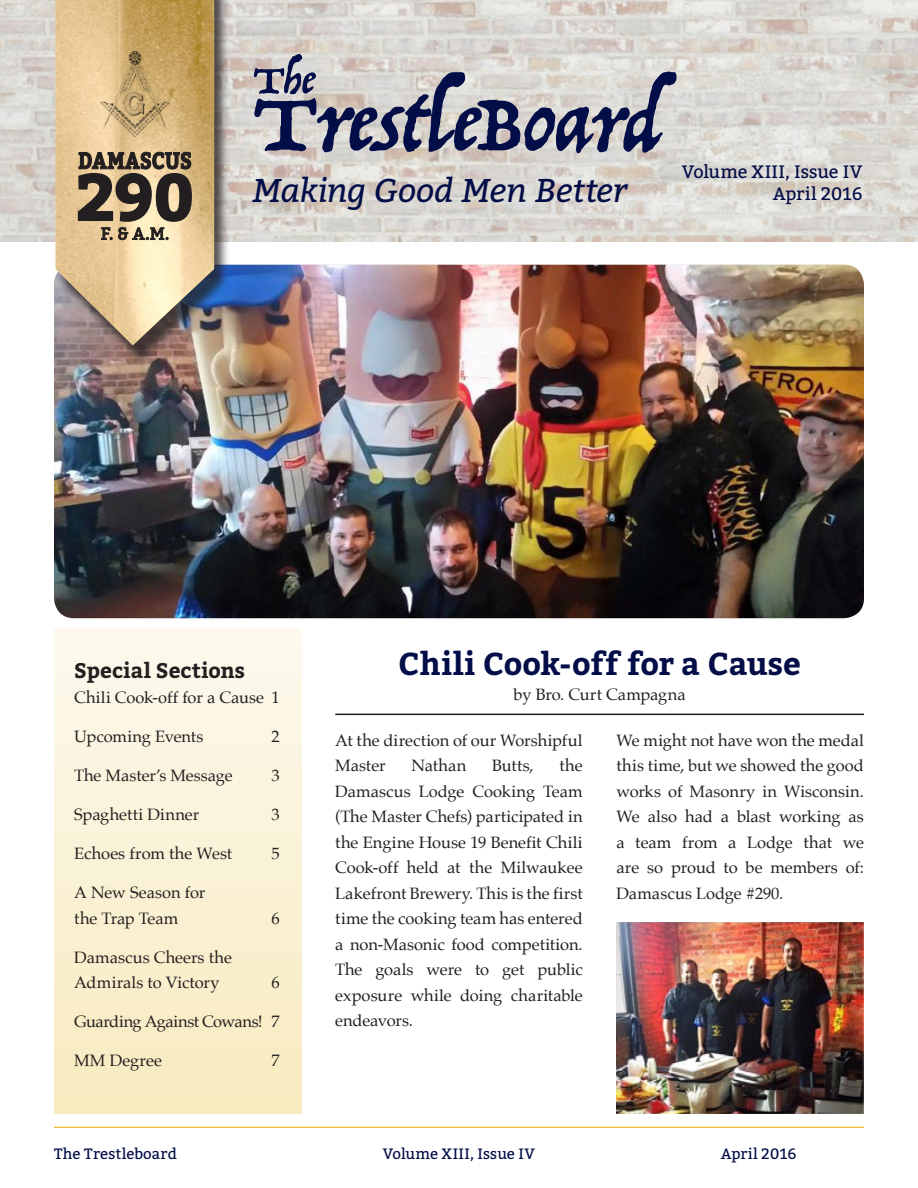
<style>
.page{position:relative;width:918px;height:1188px;background:#fff}
.page>*{position:absolute;margin:0;border:0;box-sizing:border-box;transform-origin:0 0}
.t1{font:italic 33px "Bitter";letter-spacing:-.005em;color:#030d47}
.Main_Title{font:700 31.5px "Bitter";letter-spacing:-.005em;color:#030d47}
.Subtitle{font:700 21px "Bitter";color:#231f20}
.t2{font:18px "Bitter";letter-spacing:-.005em;color:#030d47}
.Copy{font:16.5px/25.5px "Palatino";letter-spacing:-.005em;color:#231f20;text-align:justify}
.TOC_Content{font:16.5px/25.5px "Palatino";letter-spacing:-.005em;color:#231f20}
.TOC_Content-2{font:16.5px "Palatino";letter-spacing:-.035em;color:#231f20}
.Main_Title-2{font:16.5px "Palatino";letter-spacing:-.005em;color:#231f20}
.t3{font:15px "Bitter";letter-spacing:.005em;color:#030d47}
</style>
<div class="page">
<hr style="left:54px;top:1127px;width:810px;height:1px;background:#e3b000">
<hr style="left:335px;top:714px;width:529px;height:1px;background:#231f20">
<img style="left:54px;top:265px;width:810px;height:353px">
<img style="left:0;top:0;width:918px;height:242px">
<svg style="left:254px;top:54px;width:423px;height:99px"></svg>
<div style="left:55px;top:0;width:175px;height:366px;background:#231f20;opacity:.75"></div>
<img style="left:56px;top:0;width:158px;height:345px">
<svg style="left:77px;top:129px;width:116px;height:111px"></svg>
<img style="left:100px;top:52px;width:69px;height:85px">
<div style="left:54px;top:628px;width:248px;height:486px;background:linear-gradient(to bottom,#fdf9ee,#f8ebbf)"></div>
<img style="left:616px;top:923px;width:248px;height:191px">
<p class="t1" style="left:252px;top:167px;width:376px">Making Good Men Better</p>
<p class="t2" style="left:682px;top:159px;width:182px">Volume XIII, Issue IV</p>
<p class="t2" style="left:773px;top:180px;width:91px">April 2016</p>
<p class="Subtitle" style="left:74px;top:654px;width:172px">Special Sections</p>
<p class="TOC_Content" style="left:74px;top:685px;width:207px">Chili Cook-off for a Cause 1</p>
<p class="TOC_Content" style="left:74px;top:724px;width:131px">Upcoming Events</p>
<p class="TOC_Content" style="left:272px;top:724px;width:10px">2</p>
<p class="TOC_Content" style="left:74px;top:763px;width:160px">The Master’s Message</p>
<p class="TOC_Content" style="left:272px;top:763px;width:10px">3</p>
<p class="TOC_Content" style="left:74px;top:802px;width:127px">Spaghetti Dinner</p>
<p class="TOC_Content" style="left:272px;top:802px;width:10px">3</p>
<p class="TOC_Content" style="left:74px;top:841px;width:160px">Echoes from the West</p>
<p class="TOC_Content" style="left:272px;top:841px;width:10px">5</p>
<p class="TOC_Content" style="left:74px;top:880px;width:133px">A New Season for the Trap Team</p>
<p class="TOC_Content" style="left:272px;top:905px;width:10px">6</p>
<p class="TOC_Content" style="left:74px;top:944px;width:159px">Damascus Cheers the<br>Admirals to Victory</p>
<p class="TOC_Content" style="left:272px;top:970px;width:10px">6</p>
<p class="TOC_Content-2" style="left:74px;top:1008px;width:207px">Guarding Against Cowans! 7</p>
<p class="TOC_Content" style="left:74px;top:1048px;width:89px">MM Degree</p>
<p class="TOC_Content" style="left:272px;top:1048px;width:10px">7</p>
<p class="Main_Title" style="left:398px;top:639px;width:404px">Chili Cook-off for a Cause</p>
<p class="Main_Title-2" style="left:513px;top:681px;width:174px">by Bro. Curt Campagna</p>
<p class="Copy" style="left:335px;top:727px;width:249px">At the direction of our Worshipful<br>Master</p>
<p class="Copy" style="left:616px;top:727px;width:249px">We might not have won the medal this time, but we showed the good works of Masonry in Wisconsin.<br>We also had a blast working as a team from a Lodge that we are so proud to be members of:<br>Damascus Lodge #290.</p>
<p class="Copy" style="left:335px;top:753px;width:249px;text-indent:224px">the Damascus Lodge Cooking Team (The Master Chefs) participated in the Engine House 19 Benefit Chili Cook-off held at the Milwaukee Lakefront Brewery. This is the first time the cooking team has entered a non-Masonic food competition.<br>The goals were to get public exposure while doing charitable endeavors.</p>
<p class="Copy" style="left:412px;top:753px;width:56px">Nathan</p>
<p class="Copy" style="left:492px;top:753px;width:43px">Butts,</p>
<p class="t3" style="left:54px;top:1143px;width:124px">The Trestleboard</p>
<p class="t3" style="left:383px;top:1143px;width:154px">Volume XIII, Issue IV</p>
<p class="t3" style="left:721px;top:1143px;width:77px">April 2016</p>
</div>
